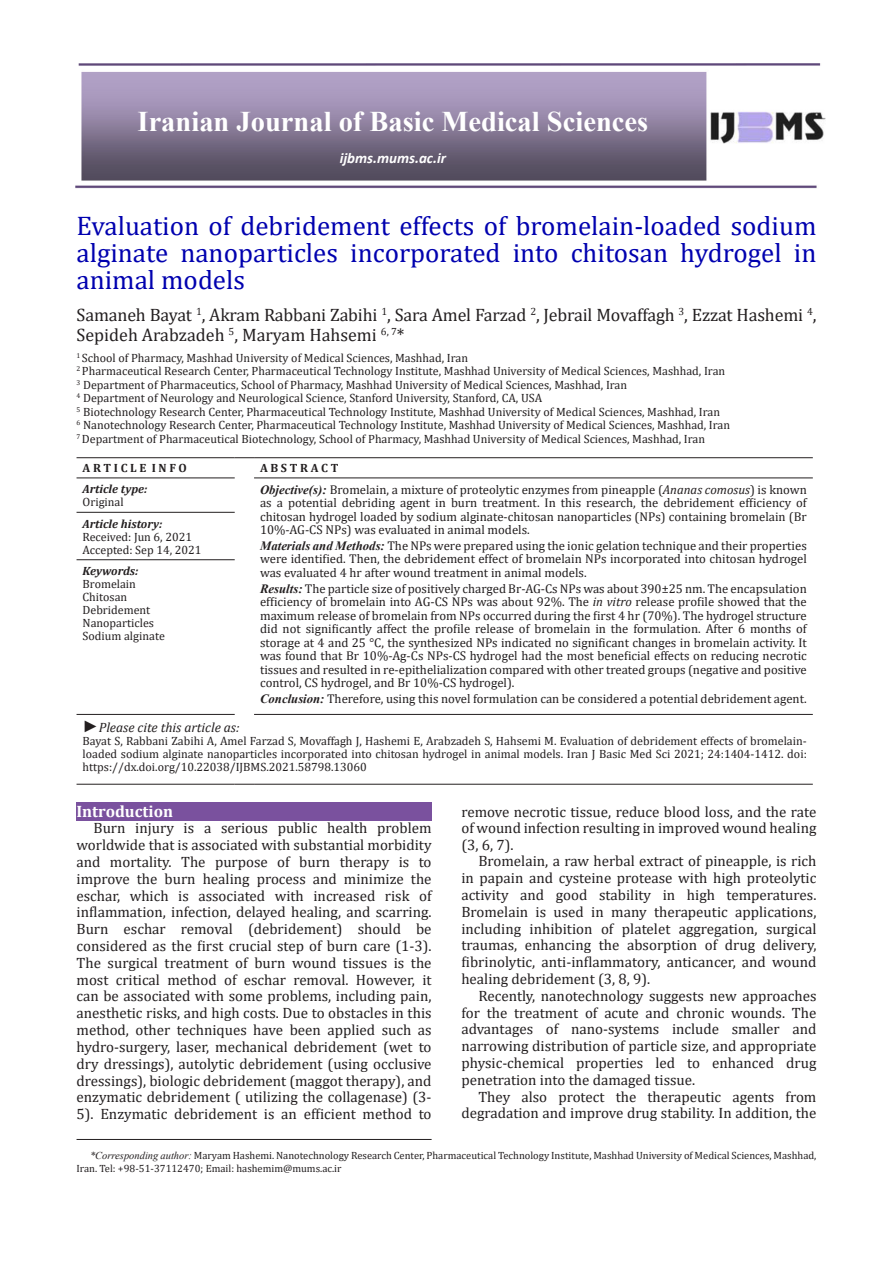
<style>
.page{position:relative;width:893px;height:1263px;background:#fff}
.page>*{position:absolute;margin:0;border:0;box-sizing:border-box;transform-origin:0 0}
.t1{font:700 28.5px "Times New Roman";color:#fff}
.t2{font:27px/27px "Cambria";color:#0000af;text-align:justify}
.t3{font:18px/19.5px "Cambria";letter-spacing:-.01em;color:#231f20}
.t4{font:700 16.5px "Cambria";color:#fff}
.t5{font:15px/16.8px "Cambria";color:#231f20;text-align:justify}
.t6{font:italic 700 15px "Calibri";color:#fff}
.t7{font:italic 13.5px "Cambria";color:#231f20}
.t8{font:12.75px/13.5px "Cambria";color:#231f20;text-align:justify}
.Body_Text{font:12px "Cambria";color:#231f20}
.t9{font:12px/13px "Cambria Math";color:#231f20;text-align:justify}
.t10{font:italic 700 12px "Cambria";color:#231f20}
.t11{font:700 12px "Cambria";color:#231f20}
.t12{font:10.5px/12.6px "Cambria";color:#231f20}
.s1{font-family:"Times New Roman";font-weight:700;font-style:italic}
.s2{font-style:italic}
.s3{font-family:"Times New Roman";font-size:16.5px}
.s4{font-family:"Times New Roman";font-style:italic}
</style>
<div class="page">
<hr style="left:77px;top:1139px;width:355px;height:1px;background:#231f20">
<img style="left:75px;top:64px;width:750px;height:125px">
<hr style="left:77px;top:457px;width:158px;height:1px;background:#231f20">
<svg style="left:235px;top:457px;width:19px;height:1px"></svg>
<hr style="left:254px;top:457px;width:559px;height:1px;background:#231f20">
<hr style="left:77px;top:477px;width:158px;height:1px;background:#231f20">
<hr style="left:77px;top:512px;width:158px;height:1px;background:#231f20">
<hr style="left:254px;top:477px;width:559px;height:1px;background:#231f20">
<hr style="left:77px;top:559px;width:158px;height:1px;background:#231f20">
<hr style="left:77px;top:784px;width:158px;height:1px;background:#231f20">
<svg style="left:235px;top:784px;width:19px;height:1px"></svg>
<hr style="left:254px;top:784px;width:559px;height:1px;background:#231f20">
<hr style="left:77px;top:714px;width:158px;height:1px;background:#231f20">
<hr style="left:254px;top:714px;width:559px;height:1px;background:#231f20">
<div style="left:77px;top:802px;width:355px;height:19px;background:#7a519e"></div>
<p class="t1" style="left:138px;top:101px;width:512px">Iranian Journal of Basic Medical Sciences</p>
<p class="t6" style="left:340px;top:147px;width:108px">ijbms.mums.ac.ir</p>
<p class="t2" style="left:77px;top:212px;width:741px">Evaluation of debridement effects of bromelain-loaded sodium alginate nanoparticles incorporated into chitosan hydrogel in animal models</p>
<p class="t3" style="left:77px;top:305px;width:741px">Samaneh Bayat <sup>1</sup>, Akram Rabbani Zabihi <sup>1</sup>, Sara Amel Farzad <sup>2</sup>, Jebrail Movaffagh <sup>3</sup>, Ezzat Hashemi <sup>4</sup>,<br>Sepideh Arabzadeh <sup>5</sup>, Maryam Hahsemi <sup>6,</sup> <sup>7</sup>*</p>
<p class="Body_Text" style="left:77px;top:350px;width:393px"><sup>1</sup> School of Pharmacy, Mashhad University of Medical Sciences, Mashhad, Iran</p>
<p class="Body_Text" style="left:77px;top:364px;width:650px"><sup>2</sup> Pharmaceutical Research Center, Pharmaceutical Technology Institute, Mashhad University of Medical Sciences, Mashhad, Iran</p>
<p class="Body_Text" style="left:77px;top:377px;width:552px"><sup>3</sup> Department of Pharmaceutics, School of Pharmacy, Mashhad University of Medical Sciences, Mashhad, Iran</p>
<p class="Body_Text" style="left:77px;top:391px;width:467px"><sup>4</sup> Department of Neurology and Neurological Science, Stanford University, Stanford, CA, USA</p>
<p class="Body_Text" style="left:77px;top:404px;width:645px"><sup>5</sup> Biotechnology Research Center, Pharmaceutical Technology Institute, Mashhad University of Medical Sciences, Mashhad, Iran</p>
<p class="Body_Text" style="left:77px;top:418px;width:655px"><sup>6</sup> Nanotechnology Research Center, Pharmaceutical Technology Institute, Mashhad University of Medical Sciences, Mashhad, Iran</p>
<p class="Body_Text" style="left:77px;top:431px;width:630px"><sup>7</sup> Department of Pharmaceutical Biotechnology, School of Pharmacy, Mashhad University of Medical Sciences, Mashhad, Iran</p>
<p class="t11" style="left:83px;top:459px;width:106px">A R T I C L E I N F O</p>
<p class="t11" style="left:260px;top:459px;width:80px">A B S T R A C T</p>
<p class="t10" style="left:83px;top:481px;width:66px">Article type:</p>
<p class="t9" style="left:83px;top:496px;width:43px">Original</p>
<p class="t8" style="left:260px;top:483px;width:548px"><span class="s1">Objective(s):</span> Bromelain, a mixture of proteolytic enzymes from pineapple (<span class="s2">Ananas comosus</span>) is known as a potential debriding agent in burn treatment. In this research, the debridement efficiency of chitosan hydrogel loaded by sodium alginate-chitosan nanoparticles (NPs) containing bromelain (Br 10%-AG-CS NPs) was evaluated in animal models.</p>
<p class="t8" style="left:260px;top:539px;width:548px"><span class="s1">Materials and Methods:</span> The NPs were prepared using the ionic gelation technique and their properties were identified. Then, the debridement effect of bromelain NPs incorporated into chitosan hydrogel was evaluated 4 hr after wound treatment in animal models.</p>
<p class="t8" style="left:260px;top:581px;width:548px"><span class="s1">Results:</span> The particle size of positively charged Br-AG-Cs NPs was about 390±25 nm. The encapsulation efficiency of bromelain into AG-CS NPs was about 92%. The <span class="s2">in vitro</span> release profile showed that the maximum release of bromelain from NPs occurred during the first 4 hr (70%). The hydrogel structure did not significantly affect the profile release of bromelain in the formulation. After 6 months of storage at 4 and 25 °C, the synthesized NPs indicated no significant changes in bromelain activity. It was found that Br 10%-Ag-Cs NPs-CS hydrogel had the most beneficial effects on reducing necrotic tissues and resulted in re-epithelialization compared with other treated groups (negative and positive control, CS hydrogel, and Br 10%-CS hydrogel).</p>
<p class="t8" style="left:260px;top:692px;width:548px"><span class="s1">Conclusion:</span> Therefore, using this novel formulation can be considered a potential debridement agent.</p>
<p class="t10" style="left:83px;top:515px;width:81px">Article history:</p>
<p class="t9" style="left:83px;top:530px;width:111px">Received: Jun 6, 2021</p>
<p class="t9" style="left:83px;top:543px;width:120px">Accepted: Sep 14, 2021</p>
<p class="t10" style="left:83px;top:562px;width:57px">Keywords:</p>
<p class="Body_Text" style="left:83px;top:577px;width:55px">Bromelain</p>
<p class="Body_Text" style="left:83px;top:590px;width:46px">Chitosan</p>
<p class="Body_Text" style="left:83px;top:603px;width:69px">Debridement</p>
<p class="Body_Text" style="left:83px;top:616px;width:73px">Nanoparticles</p>
<p class="Body_Text" style="left:83px;top:629px;width:84px">Sodium alginate</p>
<p class="t7" style="left:83px;top:718px;width:159px"><span class="s3">►</span>Please cite this article as:</p>
<p class="t9" style="left:83px;top:734px;width:726px">Bayat S, Rabbani Zabihi A, Amel Farzad S, Movaffagh J, Hashemi E, Arabzadeh S, Hahsemi M. Evaluation of debridement effects of bromelain&shy;loaded sodium alginate nanoparticles incorporated into chitosan hydrogel in animal models. Iran J Basic Med Sci 2021; 24:1404-1412. doi: https://dx.doi.org/10.22038/IJBMS.2021.58798.13060</p>
<p class="t4" style="left:77px;top:799px;width:98px">Introduction</p>
<p class="t5" style="left:77px;top:820px;width:357px;text-indent:17px">Burn injury is a serious public health problem worldwide that is associated with substantial morbidity and mortality. The purpose of burn therapy is to improve the burn healing process and minimize the eschar, which is associated with increased risk of inflammation, infection, delayed healing, and scarring.<br>Burn eschar removal (debridement) should be considered as the first crucial step of burn care (1-3).<br>The surgical treatment of burn wound tissues is the most critical method of eschar removal. However, it can be associated with some problems, including pain, anesthetic risks, and high costs. Due to obstacles in this method, other techniques have been applied such as hydro-surgery, laser, mechanical debridement (wet to dry dressings), autolytic debridement (using occlusive dressings), biologic debridement (maggot therapy), and enzymatic debridement ( utilizing the collagenase) (3- 5). Enzymatic debridement is an efficient method to</p>
<p class="t5" style="left:461px;top:803px;width:357px">remove necrotic tissue, reduce blood loss, and the rate of wound infection resulting in improved wound healing (3, 6, 7).</p>
<p class="t5" style="left:461px;top:853px;width:357px;text-indent:17px">Bromelain, a raw herbal extract of pineapple, is rich in papain and cysteine protease with high proteolytic activity and good stability in high temperatures.<br>Bromelain is used in many therapeutic applications, including inhibition of platelet aggregation, surgical traumas, enhancing the absorption of drug delivery, fibrinolytic, anti-inflammatory, anticancer, and wound healing debridement (3, 8, 9).</p>
<p class="t5" style="left:461px;top:987px;width:357px;text-indent:17px">Recently, nanotechnology suggests new approaches for the treatment of acute and chronic wounds. The advantages of nano-systems include smaller and narrowing distribution of particle size, and appropriate physic-chemical properties led to enhanced drug penetration into the damaged tissue.</p>
<p class="t5" style="left:461px;top:1088px;width:357px;text-align:right">They also protect the therapeutic agents from degradation and improve drug stability. In addition, the</p>
<p class="t12" style="left:77px;top:1149px;width:741px;text-indent:13px"><span class="s4">*Corresponding author:</span> Maryam Hashemi. Nanotechnology Research Center, Pharmaceutical Technology Institute, Mashhad University of Medical Sciences, Mashhad,<br>Iran. Tel: +98-51-37112470; Email: hashemim@mums.ac.ir</p>
</div>
